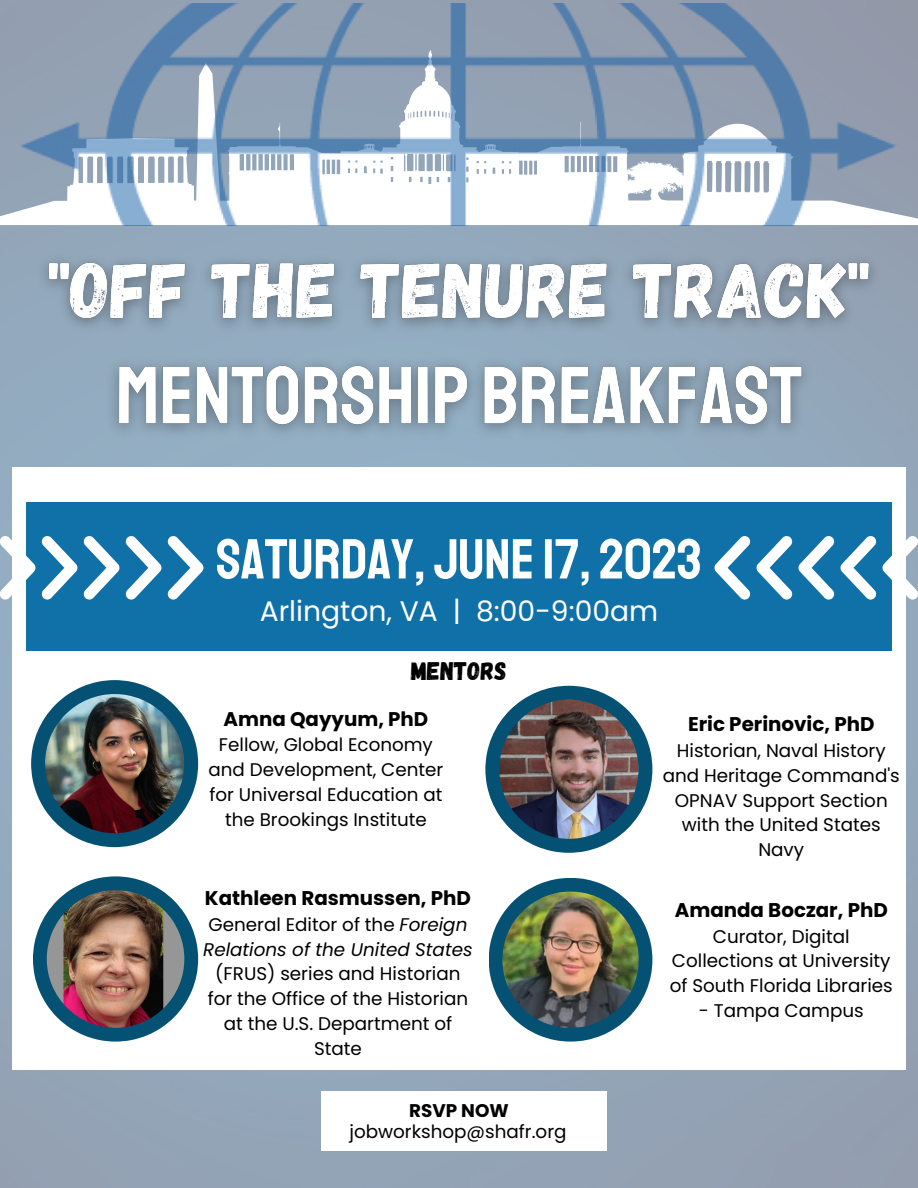
<style>
.page{position:relative;width:918px;height:1188px;background:#fff}
.page>*{position:absolute;margin:0;border:0;box-sizing:border-box;transform-origin:0 0}
.t1{font:56.4px "Staatliches";color:#fff}
.t2{font:28.2px "Poppins";color:#fff}
.t3{font:25.35px "Gagalin";color:#000}
.t4{font:700 19.8px "Poppins";color:#000}
.t5{font:18.3px/24.8px "Poppins";color:#000;text-align:center}
.t6{font:italic 18.3px/24.8px "Poppins";color:#000}
.t7{font:700 18.3px "Poppins";color:#000}
.s1{font-style:normal}
</style>
<div class="page">
<img style="left:0;top:0;width:918px;height:1188px">
<div style="left:12px;top:468px;width:894px;height:602px;background:#fff"></div>
<div style="left:26px;top:502px;width:866px;height:149px;background:#0f71a8"></div>
<svg style="left:0;top:535px;width:204px;height:65px"></svg>
<svg style="left:714px;top:535px;width:204px;height:65px"></svg>
<svg style="left:31px;top:680px;width:167px;height:167px"></svg>
<img style="left:45px;top:694px;width:139px;height:139px">
<svg style="left:33px;top:876px;width:165px;height:166px"></svg>
<img style="left:47px;top:890px;width:137px;height:138px">
<svg style="left:489px;top:878px;width:163px;height:164px"></svg>
<img style="left:502px;top:892px;width:137px;height:136px">
<div style="left:321px;top:1092px;width:286px;height:59px;background:#fff"></div>
<img style="left:0;top:4px;width:918px;height:221px">
<svg style="left:485px;top:686px;width:167px;height:167px"></svg>
<img style="left:499px;top:700px;width:139px;height:139px">
<img style="left:29px;top:222px;width:861px;height:134px">
<img style="left:95px;top:328px;width:728px;height:140px">
<h1 class="t1" style="left:216px;top:525px;width:487px">SATURDAY, JUNE 17, 2023</h1>
<h2 class="t2" style="left:260px;top:592px;width:400px">Arlington, VA | 8:00-9:00am</h2>
<h3 class="t3" style="left:411px;top:655px;width:97px">MENTORS</h3>
<p class="t4" style="left:224px;top:705px;width:206px">Amna Qayyum, PhD</p>
<p class="t5" style="left:209px;top:733px;width:236px">Fellow, Global Economy and Development, Center for Universal Education at the Brookings Institute</p>
<p class="t4" style="left:688px;top:710px;width:188px">Eric Perinovic, PhD</p>
<p class="t5" style="left:663px;top:738px;width:239px">Historian, Naval History and Heritage Command's<br>OPNAV Support Section with the United States<br>Navy</p>
<p class="t4" style="left:205px;top:884px;width:268px">Kathleen Rasmussen, PhD</p>
<p class="t6" style="left:203px;top:912px;width:271px"><span class="s1">General Editor of the</span> Foreign<br>Relations of the United States</p>
<p class="t5" style="left:208px;top:962px;width:262px">(FRUS) series and Historian for the Office of the Historian at the U.S. Department of<br>State</p>
<p class="t7" style="left:409px;top:1098px;width:101px">RSVP NOW</p>
<p class="t5" style="left:350px;top:1119px;width:219px">jobworkshop@shafr.org</p>
<p class="t4" style="left:675px;top:896px;width:215px">Amanda Boczar, PhD</p>
<p class="t5" style="left:670px;top:924px;width:225px">Curator, Digital<br>Collections at University of South Florida Libraries</p>
<p class="t5" style="left:699px;top:998px;width:167px">- Tampa Campus</p>
</div>
